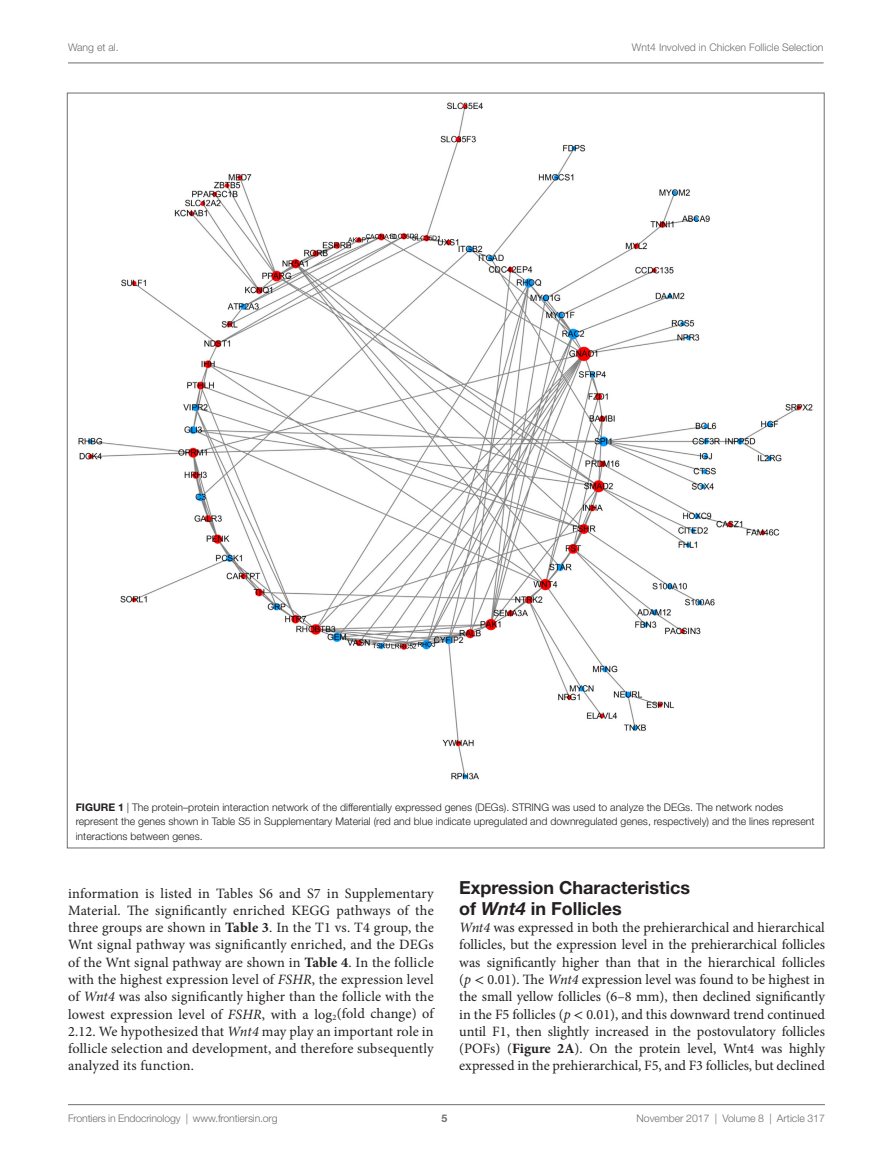
<style>
.page{position:relative;width:893px;height:1170px;background:#fff}
.page>*{position:absolute;margin:0;border:0;box-sizing:border-box;transform-origin:0 0}
.t1{font:700 18px/21px "Helvetica Neue LT Std";color:#231f20}
.t2{font:14.25px/17.2px "Minion Pro";letter-spacing:.005em;color:#231f20;text-align:justify}
.t3{font:300 10.5px/14.2px "Helvetica Neue LT Std";color:#231f20}
.t4{font:300 10.5px "Helvetica Neue LT Std";color:#6c6d70}
.t5{font:700 10.5px "Helvetica Neue LT Std";color:#6c6d70}
.s1{font-weight:700}
.s2{font-style:italic}
.s3{font-family:"STIX General"}
</style>
<div class="page">
<img style="left:78px;top:102px;width:735px;height:678px">
<hr style="left:68px;top:1104px;width:757px;height:1px;background:#6c6d70">
<hr style="left:68px;top:63px;width:755px;height:1px;background:#6c6d70">
<p class="t4" style="left:68px;top:41px;width:52px">Wang et al.</p>
<p class="t4" style="left:632px;top:41px;width:193px">Wnt4 Involved in Chicken Follicle Selection</p>
<p class="t3" style="left:76px;top:799px;width:740px"><span class="s1">Figure 1</span> | The protein–protein interaction network of the differentially expressed genes (DEGs). STRING was used to analyze the DEGs. The network nodes represent the genes shown in Table S5 in Supplementary Material (red and blue indicate upregulated and downregulated genes, respectively) and the lines represent interactions between genes.</p>
<p class="t2" style="left:68px;top:884px;width:367px">information is listed in Tables S6 and S7 in Supplementary Material. The significantly enriched KEGG pathways of the three groups are shown in <span class="s1">Table 3</span>. In the T1 vs. T4 group, the Wnt signal pathway was significantly enriched, and the DEGs of the Wnt signal pathway are shown in <span class="s1">Table 4</span>. In the follicle with the highest expression level of <span class="s2">FSHR</span>, the expression level of <span class="s2">Wnt4</span> was also significantly higher than the follicle with the lowest expression level of <span class="s2">FSHR</span>, with a log<sub>2</sub>(fold change) of 2.12. We hypothesized that <span class="s2">Wnt4</span> may play an important role in follicle selection and development, and therefore subsequently analyzed its function.</p>
<p class="t1" style="left:459px;top:876px;width:232px">Expression Characteristics of <span class="s2">Wnt4</span> in Follicles</p>
<p class="t2" style="left:459px;top:918px;width:367px"><span class="s2">Wnt4</span> was expressed in both the prehierarchical and hierarchical follicles, but the expression level in the prehierarchical follicles was significantly higher than that in the hierarchical follicles (<span class="s2">p</span> <span class="s3">&lt;</span> 0.01). The <span class="s2">Wnt4</span> expression level was found to be highest in the small yellow follicles (6–8 mm), then declined significantly in the F5 follicles (<span class="s2">p</span> <span class="s3">&lt;</span> 0.01), and this downward trend continued until F1, then slightly increased in the postovulatory follicles (POFs) (<span class="s1">Figure 2A</span>). On the protein level, Wnt4 was highly expressed in the prehierarchical, F5, and F3 follicles, but declined</p>
<p class="t4" style="left:68px;top:1111px;width:211px">Frontiers in Endocrinology | www.frontiersin.org</p>
<p class="t4" style="left:636px;top:1111px;width:190px">November 2017 | Volume 8 | Article 317</p>
<p class="t5" style="left:441px;top:1111px;width:7px">5</p>
</div>
